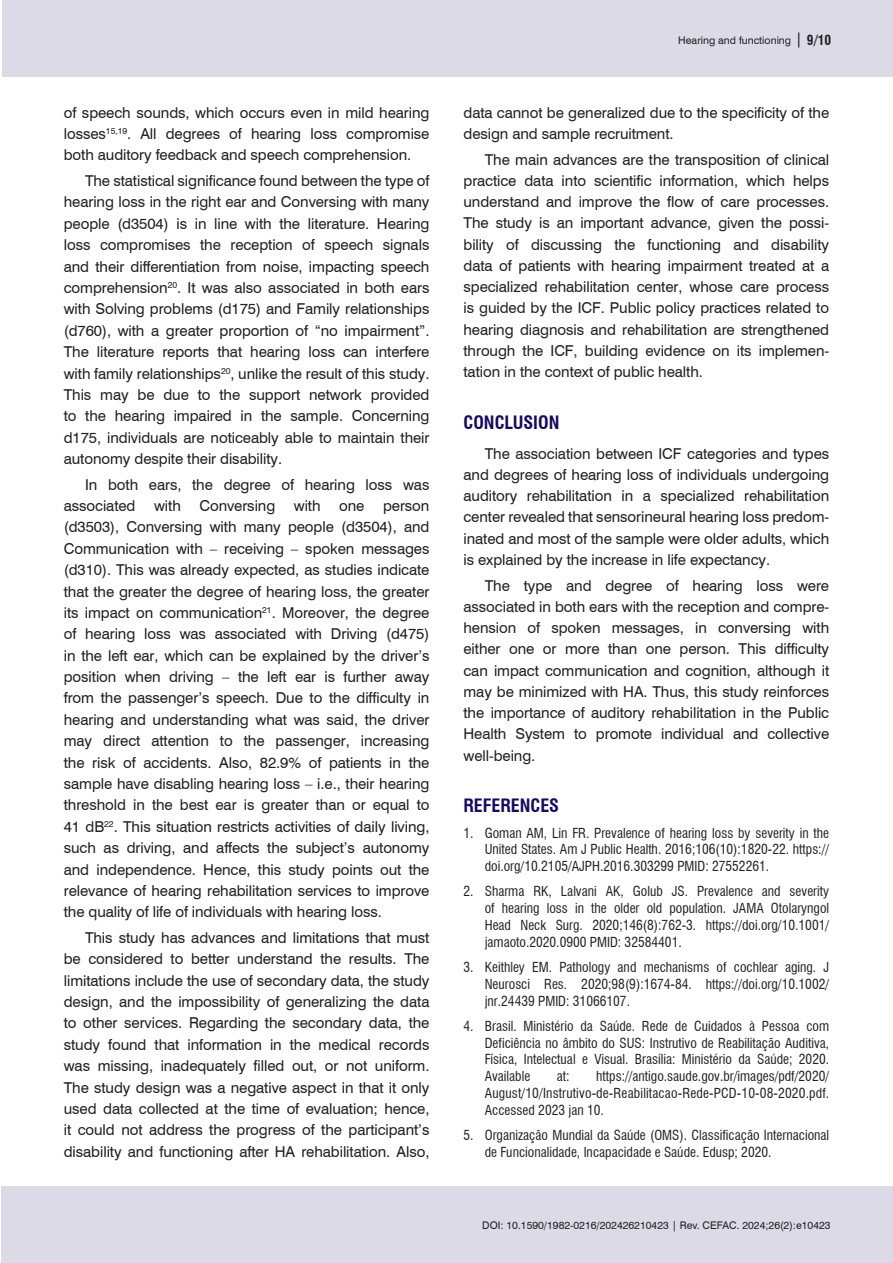
<style>
.page{position:relative;width:893px;height:1263px;background:#fff}
.page>*{position:absolute;margin:0;border:0;box-sizing:border-box;transform-origin:0 0}
.Nivel_1{font:700 condensed 18px "Swiss 721 BT";color:#18085f}
.Corpo_do_texto_INGLES{font:15px/21.5px "Swiss 721 BT";letter-spacing:-.005em;color:#231f20;text-align:justify}
.t1{font:condensed 13.5px/16.8px "Swiss 721 BT";color:#231f20;text-align:justify}
.t2{font:10.5px "Swiss 721 BT";color:#231f20}
.s1{font-size:15px}
.s2{font-weight:700;font-stretch:condensed;font-size:13.5px}
</style>
<div class="page">
<div style="left:1px;top:1186px;width:892px;height:77px;background:#dcdae7"></div>
<div style="left:2px;top:0;width:891px;height:77px;background:#dcdae7"></div>
<p class="Corpo_do_texto_INGLES" style="left:64px;top:101px;width:367px">of speech sounds, which occurs even in mild hearing losses<sup>15,19</sup>. All degrees of hearing loss compromise both auditory feedback and speech comprehension.</p>
<p class="Corpo_do_texto_INGLES" style="left:64px;top:169px;width:367px;text-indent:21px">The statistical significance found between the type of hearing loss in the right ear and Conversing with many people (d3504) is in line with the literature. Hearing loss compromises the reception of speech signals and their differentiation from noise, impacting speech comprehension<sup>20</sup>. It was also associated in both ears with Solving problems (d175) and Family relationships (d760), with a greater proportion of “no impairment”.<br>The literature reports that hearing loss can interfere with family relationships<sup>20</sup>, unlike the result of this study.<br>This may be due to the support network provided to the hearing impaired in the sample. Concerning d175, individuals are noticeably able to maintain their autonomy despite their disability.</p>
<p class="Corpo_do_texto_INGLES" style="left:64px;top:473px;width:367px;text-indent:21px">In both ears, the degree of hearing loss was associated with Conversing with one person (d3503), Conversing with many people (d3504), and Communication with – receiving – spoken messages (d310). This was already expected, as studies indicate that the greater the degree of hearing loss, the greater its impact on communication<sup>21</sup>. Moreover, the degree of hearing loss was associated with Driving (d475) in the left ear, which can be explained by the driver’s position when driving – the left ear is further away from the passenger’s speech. Due to the difficulty in hearing and understanding what was said, the driver may direct attention to the passenger, increasing the risk of accidents. Also, 82.9% of patients in the sample have disabling hearing loss – i.e., their hearing threshold in the best ear is greater than or equal to 41 dB<sup>22</sup>. This situation restricts activities of daily living, such as driving, and affects the subject’s autonomy and independence. Hence, this study points out the relevance of hearing rehabilitation services to improve the quality of life of individuals with hearing loss.</p>
<p class="Corpo_do_texto_INGLES" style="left:64px;top:926px;width:367px;text-indent:21px">This study has advances and limitations that must be considered to better understand the results. The limitations include the use of secondary data, the study design, and the impossibility of generalizing the data to other services. Regarding the secondary data, the study found that information in the medical records was missing, inadequately filled out, or not uniform.<br>The study design was a negative aspect in that it only used data collected at the time of evaluation; hence, it could not address the progress of the participant’s disability and functioning after HA rehabilitation. Also,</p>
<p class="t2" style="left:678px;top:33px;width:154px">Hearing and functioning <span class="s1">|</span> <span class="s2">9/10</span></p>
<p class="Corpo_do_texto_INGLES" style="left:463px;top:101px;width:367px">data cannot be generalized due to the specificity of the design and sample recruitment.</p>
<p class="Corpo_do_texto_INGLES" style="left:463px;top:148px;width:367px;text-indent:21px">The main advances are the transposition of clinical practice data into scientific information, which helps understand and improve the flow of care processes.<br>The study is an important advance, given the possi&shy;bility of discussing the functioning and disability data of patients with hearing impairment treated at a specialized rehabilitation center, whose care process is guided by the ICF. Public policy practices related to hearing diagnosis and rehabilitation are strengthened through the ICF, building evidence on its implemen&shy;tation in the context of public health.</p>
<p class="Nivel_1" style="left:463px;top:411px;width:97px">CONCLUSION</p>
<p class="Corpo_do_texto_INGLES" style="left:463px;top:442px;width:367px;text-indent:21px">The association between ICF categories and types and degrees of hearing loss of individuals undergoing auditory rehabilitation in a specialized rehabilitation center revealed that sensorineural hearing loss predom&shy;inated and most of the sample were older adults, which is explained by the increase in life expectancy.</p>
<p class="Corpo_do_texto_INGLES" style="left:463px;top:574px;width:367px;text-indent:21px">The type and degree of hearing loss were associated in both ears with the reception and compre&shy;hension of spoken messages, in conversing with either one or more than one person. This difficulty can impact communication and cognition, although it may be minimized with HA. Thus, this study reinforces the importance of auditory rehabilitation in the Public Health System to promote individual and collective well-being.</p>
<p class="Nivel_1" style="left:463px;top:795px;width:97px">REFERENCES</p>
<p class="t1" style="left:485px;top:824px;width:346px;text-indent:-21px">1. Goman AM, Lin FR. Prevalence of hearing loss by severity in the United States. Am J Public Health. 2016;106(10):1820-22. https:// doi.org/10.2105/AJPH.2016.303299 PMID: 27552261.</p>
<p class="t1" style="left:485px;top:883px;width:346px;text-indent:-21px">2. Sharma RK, Lalvani AK, Golub JS. Prevalence and severity of hearing loss in the older old population. JAMA Otolaryngol Head Neck Surg. 2020;146(8):762-3. https://doi.org/10.1001/ jamaoto.2020.0900 PMID: 32584401.</p>
<p class="t1" style="left:485px;top:959px;width:346px;text-indent:-21px">3. Keithley EM. Pathology and mechanisms of cochlear aging. J Neurosci Res. 2020;98(9):1674-84. https://doi.org/10.1002/ jnr.24439 PMID: 31066107.</p>
<p class="t1" style="left:485px;top:1017px;width:346px;text-indent:-21px">4. Brasil. Ministério da Saúde. Rede de Cuidados à Pessoa com Deficiência no âmbito do SUS: Instrutivo de Reabilitação Auditiva, Física, Intelectual e Visual. Brasília: Ministério da Saúde; 2020.<br>Available</p>
<p class="t1" style="left:485px;top:1068px;width:346px;text-indent:112px">https://antigo.saude.gov.br/images/pdf/2020/ August/10/Instrutivo-de-Reabilitacao-Rede-PCD-10-08-2020.pdf.<br>Accessed 2023 jan 10.</p>
<p class="t1" style="left:485px;top:1126px;width:346px;text-indent:-21px">5. Organização Mundial da Saúde (OMS). Classificação Internacional de Funcionalidade, Incapacidade e Saúde. Edusp; 2020.</p>
<p class="t1" style="left:557px;top:1068px;width:14px">at:</p>
<p class="t2" style="left:482px;top:1218px;width:350px">DOI: 10.1590/1982-0216/202426210423 | Rev. CEFAC. 2024;26(2):e10423</p>
</div>
